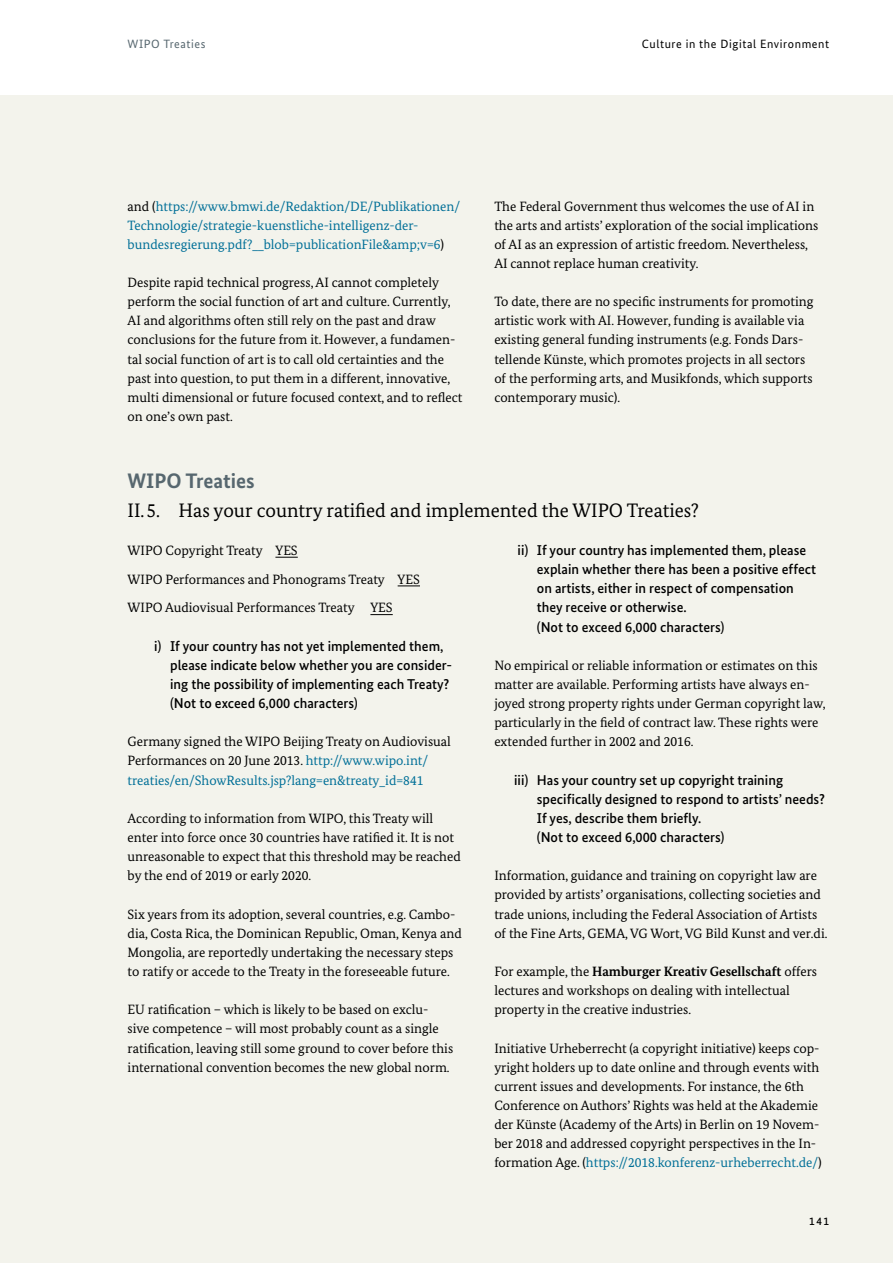
<style>
.page{position:relative;width:893px;height:1263px;background:#fff}
.page>*{position:absolute;margin:0;border:0;box-sizing:border-box;transform-origin:0 0}
.id260{font:700 21px "Bundes Sans";color:#57676f}
.id262{font:19.5px "Bundes Serif";color:#000}
.id271{font:500 14.25px/19.2px "Bundes Sans";color:#000}
.id267{font:13.5px/19.2px "Bundes Serif";color:#000}
.id268{font:13.5px/19.2px "Bundes Serif";color:#000}
.id267-2{font:13.5px/19.2px "Bundes Serif";color:#006f97}
.id269{font:13.5px "Bundes Serif";color:#000}
.t1{font:12px "Bundes Sans";letter-spacing:.05em;color:#000}
.t2{font:12px "Bundes Sans";letter-spacing:.05em;color:#57676f}
.t3{font:500 11.25px "Bundes Sans";color:#000}
.s1{color:#000}
.s2{color:#006f97}
.s3{font-weight:700}
</style>
<div class="page">
<div style="left:0;top:96px;width:893px;height:1167px;background:#f3f3ec"></div>
<svg style="left:275px;top:557px;width:23px;height:1px"></svg>
<svg style="left:398px;top:585px;width:22px;height:1px"></svg>
<svg style="left:370px;top:614px;width:23px;height:1px"></svg>
<p class="t2" style="left:128px;top:36px;width:80px">WIPO Treaties</p>
<p class="t1" style="left:642px;top:36px;width:189px">Culture in the Digital Environment</p>
<p class="id267-2" style="left:128px;top:196px;width:334px"><span class="s1">and (</span>https://www.bmwi.de/Redaktion/DE/Publikationen/<br>Technologie/strategie-kuenstliche-intelligenz-der&shy;bundesregierung.pdf?__blob=publicationFile&amp;amp;v=6<span class="s1">)</span></p>
<p class="id268" style="left:128px;top:273px;width:336px">Despite rapid technical progress, AI cannot completely perform the social function of art and culture. Currently, AI and algorithms often still rely on the past and draw conclusions for the future from it. However, a fundamen&shy;tal social function of art is to call old certainties and the past into question, to put them in a different, innovative, multi dimensional or future focused context, and to reflect on one’s own past.</p>
<p class="id267" style="left:494px;top:196px;width:325px">The Federal Government thus welcomes the use of AI in the arts and artists’ exploration of the social implications of AI as an expression of artistic freedom. Nevertheless, AI cannot replace human creativity.</p>
<p class="id267" style="left:494px;top:292px;width:321px">To date, there are no specific instruments for promoting artistic work with AI. However, funding is available via existing general funding instruments (e.g. Fonds Dars&shy;tellende Künste, which promotes projects in all sectors of the performing arts, and Musikfonds, which supports contemporary music).</p>
<p class="id260" style="left:128px;top:468px;width:129px">WIPO Treaties</p>
<h2 class="id262" style="left:128px;top:498px;width:573px">II.5. Has your country ratified and implemented the WIPO Treaties?</h2>
<p class="id269" style="left:128px;top:542px;width:172px">WIPO Copyright Treaty YES</p>
<p class="id269" style="left:128px;top:571px;width:294px">WIPO Performances and Phonograms Treaty YES</p>
<p class="id267" style="left:128px;top:598px;width:267px">WIPO Audiovisual Performances Treaty YES</p>
<p class="id271" style="left:170px;top:636px;width:284px;text-indent:-16px">i) If your country has not yet implemented them, please indicate below whether you are consider&shy;ing the possibility of implementing each Treaty? (Not to exceed 6,000 characters)</p>
<p class="id267" style="left:128px;top:732px;width:325px">Germany signed the WIPO Beijing Treaty on Audiovisual<br>Performances on 20 June 2013. <span class="s2">http://www.wipo.int/ treaties/en/ShowResults.jsp?lang=en&amp;treaty_id=841</span></p>
<p class="id267" style="left:128px;top:808px;width:335px">According to information from WIPO, this Treaty will enter into force once 30 countries have ratified it. It is not unreasonable to expect that this threshold may be reached by the end of 2019 or early 2020.</p>
<p class="id267" style="left:128px;top:904px;width:336px">Six years from its adoption, several countries, e.g. Cambo&shy;dia, Costa Rica, the Dominican Republic, Oman, Kenya and Mongolia, are reportedly undertaking the necessary steps to ratify or accede to the Treaty in the foreseeable future.</p>
<p class="id267" style="left:128px;top:1000px;width:327px">EU ratification – which is likely to be based on exclu&shy;sive competence – will most probably count as a single ratification, leaving still some ground to cover before this international convention becomes the new global norm.</p>
<p class="id271" style="left:537px;top:540px;width:281px;text-indent:-19px">ii) If your country has implemented them, please explain whether there has been a positive effect on artists, either in respect of compensation they receive or otherwise.<br>(Not to exceed 6,000 characters)</p>
<p class="id267" style="left:494px;top:655px;width:333px">No empirical or reliable information or estimates on this matter are available. Performing artists have always en&shy;joyed strong property rights under German copyright law, particularly in the field of contract law. These rights were extended further in 2002 and 2016.</p>
<p class="id271" style="left:537px;top:770px;width:290px;text-indent:-23px">iii) Has your country set up copyright training specifically designed to respond to artists’ needs?<br>If yes, describe them briefly.<br>(Not to exceed 6,000 characters)</p>
<p class="id267" style="left:494px;top:866px;width:335px">Information, guidance and training on copyright law are provided by artists’ organisations, collecting societies and trade unions, including the Federal Association of Artists of the Fine Arts, GEMA, VG Wort, VG Bild Kunst and ver.di.</p>
<p class="id267" style="left:494px;top:961px;width:324px">For example, the <span class="s3">Hamburger Kreativ Gesellschaft</span> offers lectures and workshops on dealing with intellectual property in the creative industries.</p>
<p class="id267" style="left:494px;top:1038px;width:329px">Initiative Urheberrecht (a copyright initiative) keeps cop&shy;yright holders up to date online and through events with current issues and developments. For instance, the 6th Conference on Authors’ Rights was held at the Akademie der Künste (Academy of the Arts) in Berlin on 19 Novem&shy;ber 2018 and addressed copyright perspectives in the In&shy;formation Age. (<span class="s2">https://2018.konferenz-urheberrecht.de/</span>)</p>
<p class="t3" style="left:809px;top:1214px;width:22px">141</p>
</div>
